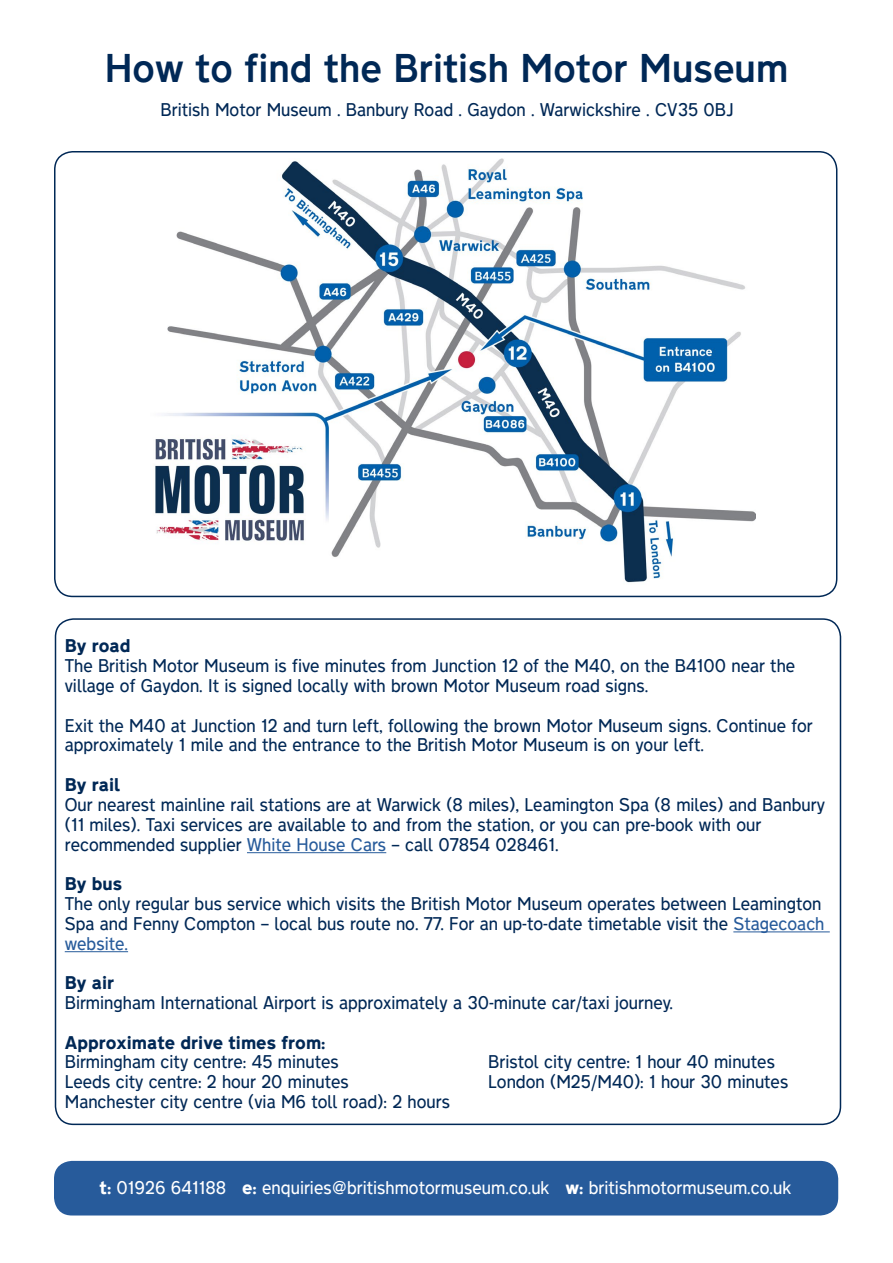
<style>
.page{position:relative;width:893px;height:1263px;background:#fff}
.page>*{position:absolute;margin:0;border:0;box-sizing:border-box;transform-origin:0 0}
.t1{font:500 36px "Transport New";color:#002856}
.t2{font:300 16.5px/19.8px "Transport New";color:#002856}
.t3{font:300 16.5px "Transport New";color:#fff}
.t4{font:800 16.5px "Transport New";color:#002856}
.s1{color:#275b9b}
.s2{font-weight:800}
</style>
<div class="page">
<hr style="left:247px;top:852px;width:139px;height:1px;background:#275b9b">
<hr style="left:733px;top:932px;width:97px;height:1px;background:#275b9b">
<hr style="left:65px;top:951px;width:63px;height:1px;background:#275b9b">
<img style="left:155px;top:158px;width:601px;height:425px">
<div style="left:54px;top:151px;width:783px;height:446px;border:2px solid #002856;border-radius:18px"></div>
<div style="left:54px;top:1161px;width:784px;height:54px;background:#275b9b;border-radius:18px"></div>
<h1 class="t1" style="left:105px;top:40px;width:685px">How to find the British Motor Museum</h1>
<p class="t2" style="left:161px;top:99px;width:575px">British Motor Museum . Banbury Road . Gaydon . Warwickshire . CV35 0BJ</p>
<p class="t4" style="left:65px;top:633px;width:67px">By road</p>
<p class="t2" style="left:65px;top:655px;width:732px">The British Motor Museum is five minutes from Junction 12 of the M40, on the B4100 near the village of Gaydon. It is signed locally with brown Motor Museum road signs.</p>
<p class="t2" style="left:65px;top:715px;width:749px">Exit the M40 at Junction 12 and turn left, following the brown Motor Museum signs. Continue for approximately 1 mile and the entrance to the British Motor Museum is on your left.</p>
<p class="t4" style="left:65px;top:772px;width:57px">By rail</p>
<p class="t2" style="left:65px;top:794px;width:762px">Our nearest mainline rail stations are at Warwick (8 miles), Leamington Spa (8 miles) and Banbury (11 miles). Taxi services are available to and from the station, or you can pre-book with our recommended supplier <span class="s1">White House Cars</span> – call 07854 028461.</p>
<p class="t4" style="left:65px;top:871px;width:59px">By bus</p>
<p class="t2" style="left:65px;top:893px;width:761px">The only regular bus service which visits the British Motor Museum operates between Leamington<br>Spa and Fenny Compton – local bus route no. 77. For an up-to-date timetable visit the <span class="s1">Stagecoach website.</span></p>
<p class="t4" style="left:65px;top:970px;width:51px">By air</p>
<p class="t2" style="left:65px;top:992px;width:610px">Birmingham International Airport is approximately a 30-minute car/taxi journey.</p>
<p class="t4" style="left:65px;top:1029px;width:262px">Approximate drive times from:</p>
<p class="t2" style="left:65px;top:1051px;width:276px">Birmingham city centre: 45 minutes</p>
<p class="t2" style="left:488px;top:1051px;width:288px">Bristol city centre: 1 hour 40 minutes</p>
<p class="t2" style="left:65px;top:1071px;width:286px">Leeds city centre: 2 hour 20 minutes</p>
<p class="t2" style="left:488px;top:1071px;width:302px">London (M25/M40): 1 hour 30 minutes</p>
<p class="t2" style="left:65px;top:1091px;width:387px">Manchester city centre (via M6 toll road): 2 hours</p>
<p class="t3" style="left:100px;top:1175px;width:693px"><span class="s2">t:</span> 01926 641188 <span class="s2">e:</span> enquiries@britishmotormuseum.co.uk <span class="s2">w:</span> britishmotormuseum.co.uk</p>
</div>
